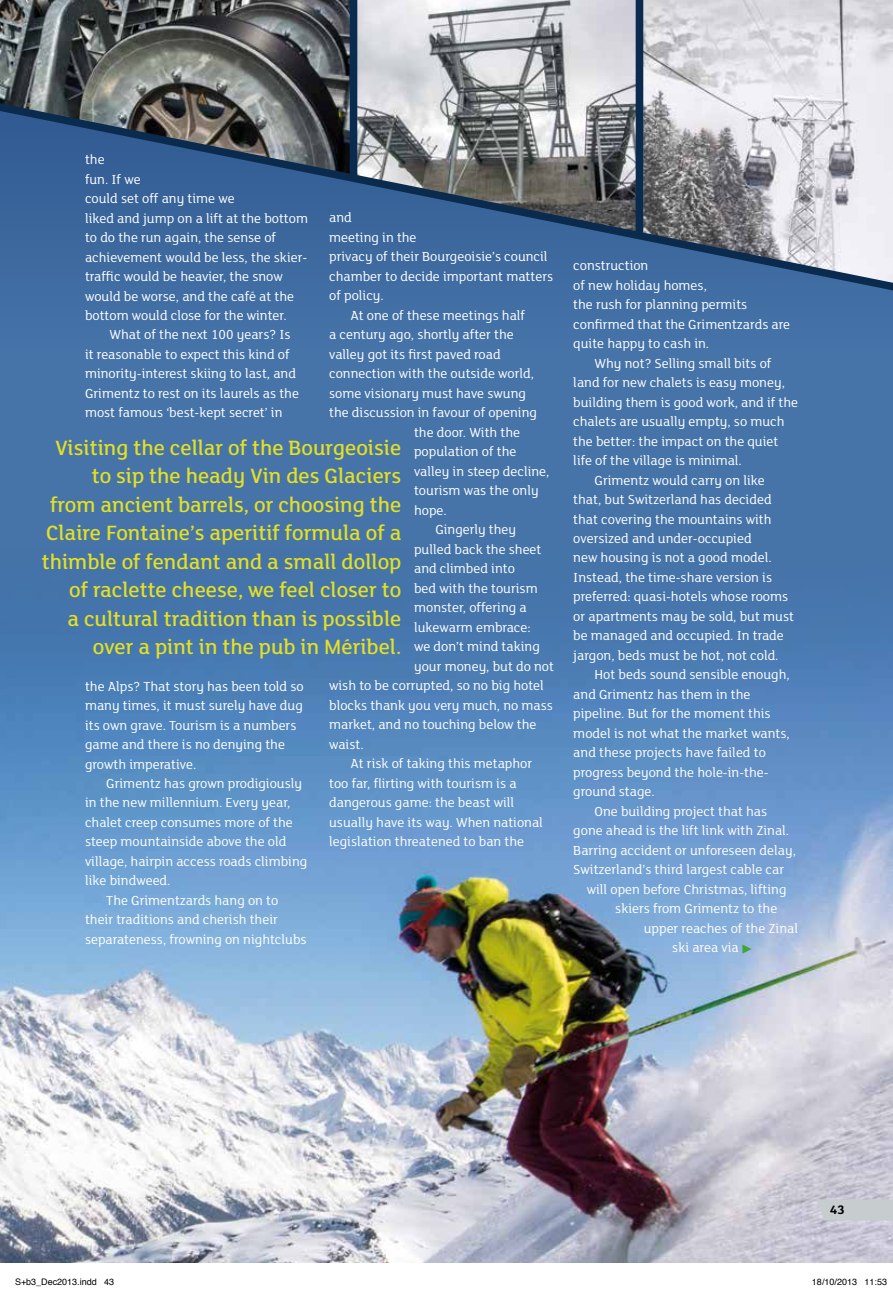
<style>
.page{position:relative;width:893px;height:1290px;background:#fff}
.page>*{position:absolute;margin:0;border:0;box-sizing:border-box;transform-origin:0 0}
.t1{font:500 22.5px/28.5px "FS Lola";color:#e4e023;text-align:right}
.t2{font:14.25px/19.5px "FS Lola";color:#fff}
.t3{font:700 13.5px "FS Lola";color:#000}
.t4{font:9px "Helvetica";color:#000}
</style>
<div class="page">
<img style="left:0;top:755px;width:893px;height:508px">
<svg style="left:0;top:536px;width:893px;height:219px;fill:#4879b0"></svg>
<div style="left:0;top:0;width:893px;height:536px;background:#4674a9"></div>
<div style="left:817px;top:1199px;width:76px;height:21px;background:#c7cccf"></div>
<img style="left:0;top:1122px;width:1px;height:141px">
<svg style="left:0;top:932px;width:8px;height:200px"></svg>
<svg style="left:0;top:0;width:893px;height:291px"></svg>
<div style="left:350px;top:0;width:7px;height:179px;background:#0a2b4d"></div>
<div style="left:636px;top:0;width:7px;height:233px;background:#0a2b4d"></div>
<svg style="left:742px;top:944px;width:9px;height:9px"></svg>
<p class="t2" style="left:85px;top:149px;width:224px">the<br>fun. If we<br>could set off any time we<br>liked and jump on a lift at the bottom to do the run again, the sense of achievement would be less, the skier&shy;traffic would be heavier, the snow would be worse, and the café at the bottom would close for the winter.</p>
<p class="t2" style="left:85px;top:324px;width:215px;text-indent:24px">What of the next 100 years? Is it reasonable to expect this kind of minority-interest skiing to last, and Grimentz to rest on its laurels as the most famous ‘best-kept secret’ in</p>
<p class="t2" style="left:329px;top:207px;width:24px">and</p>
<p class="t2" style="left:329px;top:227px;width:89px">meeting in the</p>
<p class="t2" style="left:329px;top:246px;width:220px">privacy of their Bourgeoisie’s council</p>
<p class="t2" style="left:329px;top:266px;width:225px">chamber to decide important matters</p>
<p class="t2" style="left:329px;top:285px;width:56px">of policy.</p>
<p class="t2" style="left:350px;top:305px;width:176px">At one of these meetings half</p>
<p class="t2" style="left:329px;top:324px;width:186px">a century ago, shortly after the</p>
<p class="t2" style="left:329px;top:344px;width:173px">valley got its first paved road</p>
<p class="t2" style="left:329px;top:363px;width:206px">connection with the outside world,</p>
<p class="t2" style="left:329px;top:383px;width:198px">some visionary must have swung</p>
<p class="t2" style="left:329px;top:402px;width:209px">the discussion in favour of opening</p>
<p class="t2" style="left:414px;top:422px;width:108px">the door. With the</p>
<p class="t2" style="left:414px;top:441px;width:104px">population of the</p>
<p class="t2" style="left:414px;top:461px;width:137px">valley in steep decline,</p>
<p class="t2" style="left:414px;top:480px;width:126px">tourism was the only</p>
<p class="t2" style="left:414px;top:500px;width:34px">hope.</p>
<p class="t2" style="left:435px;top:519px;width:82px">Gingerly they</p>
<p class="t2" style="left:414px;top:539px;width:129px">pulled back the sheet</p>
<p class="t2" style="left:414px;top:558px;width:102px">and climbed into</p>
<p class="t2" style="left:414px;top:578px;width:125px">bed with the tourism</p>
<p class="t2" style="left:414px;top:597px;width:114px">monster, offering a</p>
<p class="t2" style="left:414px;top:617px;width:118px">lukewarm embrace:</p>
<p class="t2" style="left:414px;top:636px;width:127px">we don’t mind taking</p>
<p class="t2" style="left:414px;top:656px;width:141px">your money, but do not</p>
<p class="t2" style="left:329px;top:675px;width:216px">wish to be corrupted, so no big hotel</p>
<p class="t2" style="left:329px;top:695px;width:225px">blocks thank you very much, no mass</p>
<p class="t2" style="left:329px;top:714px;width:209px">market, and no touching below the</p>
<p class="t2" style="left:329px;top:734px;width:36px">waist.</p>
<p class="t2" style="left:350px;top:753px;width:183px">At risk of taking this metaphor</p>
<p class="t2" style="left:329px;top:773px;width:189px">too far, flirting with tourism is a</p>
<p class="t2" style="left:329px;top:792px;width:187px">dangerous game: the beast will</p>
<p class="t2" style="left:329px;top:812px;width:215px">usually have its way. When national</p>
<p class="t2" style="left:329px;top:831px;width:196px">legislation threatened to ban the</p>
<p class="t1" style="left:42px;top:432px;width:361px">Visiting the cellar of the Bourgeoisie to sip the heady Vin des Glaciers from ancient barrels, or choosing the Claire Fontaine’s aperitif formula of a thimble of fendant and a small dollop of raclette cheese, we feel closer to<br>a cultural tradition than is possible over a pint in the pub in Méribel.</p>
<p class="t2" style="left:85px;top:675px;width:220px">the Alps? That story has been told so many times, it must surely have dug its own grave. Tourism is a numbers game and there is no denying the growth imperative.</p>
<p class="t2" style="left:106px;top:773px;width:197px">Grimentz has grown prodigiously</p>
<p class="t2" style="left:85px;top:792px;width:207px">in the new millennium. Every year,</p>
<p class="t2" style="left:85px;top:812px;width:209px">chalet creep consumes more of the</p>
<p class="t2" style="left:85px;top:831px;width:203px">steep mountainside above the old</p>
<p class="t2" style="left:85px;top:851px;width:224px">village, hairpin access roads climbing</p>
<p class="t2" style="left:85px;top:870px;width:87px">like bindweed.</p>
<p class="t2" style="left:106px;top:890px;width:174px">The Grimentzards hang on to</p>
<p class="t2" style="left:85px;top:909px;width:194px">their traditions and cherish their</p>
<p class="t2" style="left:85px;top:929px;width:223px">separateness, frowning on nightclubs</p>
<p class="t2" style="left:573px;top:255px;width:218px">construction<br>of new holiday homes,<br>the rush for planning permits confirmed that the Grimentzards are quite happy to cash in.</p>
<p class="t2" style="left:595px;top:353px;width:178px">Why not? Selling small bits of</p>
<p class="t2" style="left:573px;top:372px;width:213px">land for new chalets is easy money,</p>
<p class="t2" style="left:573px;top:391px;width:226px">building them is good work, and if the</p>
<p class="t2" style="left:573px;top:411px;width:213px">chalets are usually empty, so much</p>
<p class="t2" style="left:573px;top:430px;width:207px">the better: the impact on the quiet</p>
<p class="t2" style="left:573px;top:450px;width:170px">life of the village is minimal.</p>
<p class="t2" style="left:595px;top:469px;width:172px">Grimentz would carry on like</p>
<p class="t2" style="left:573px;top:489px;width:200px">that, but Switzerland has decided</p>
<p class="t2" style="left:573px;top:508px;width:200px">that covering the mountains with</p>
<p class="t2" style="left:573px;top:528px;width:180px">oversized and under-occupied</p>
<p class="t2" style="left:573px;top:547px;width:200px">new housing is not a good model.</p>
<p class="t2" style="left:573px;top:567px;width:200px">Instead, the time-share version is</p>
<p class="t2" style="left:573px;top:586px;width:216px">preferred: quasi-hotels whose rooms</p>
<p class="t2" style="left:573px;top:606px;width:222px">or apartments may be sold, but must</p>
<p class="t2" style="left:573px;top:625px;width:212px">be managed and occupied. In trade</p>
<p class="t2" style="left:573px;top:645px;width:207px">jargon, beds must be hot, not cold.</p>
<p class="t2" style="left:595px;top:664px;width:197px">Hot beds sound sensible enough,</p>
<p class="t2" style="left:573px;top:684px;width:179px">and Grimentz has them in the</p>
<p class="t2" style="left:573px;top:703px;width:199px">pipeline. But for the moment this</p>
<p class="t2" style="left:573px;top:723px;width:218px">model is not what the market wants,</p>
<p class="t2" style="left:573px;top:742px;width:194px">and these projects have failed to</p>
<p class="t2" style="left:573px;top:762px;width:197px">progress beyond the hole-in-the-</p>
<p class="t2" style="left:573px;top:781px;width:83px">ground stage.</p>
<p class="t2" style="left:595px;top:801px;width:174px">One building project that has</p>
<p class="t2" style="left:573px;top:820px;width:217px">gone ahead is the lift link with Zinal.</p>
<p class="t2" style="left:573px;top:840px;width:224px">Barring accident or unforeseen delay,</p>
<p class="t2" style="left:573px;top:859px;width:212px">Switzerland’s third largest cable car</p>
<p class="t2" style="left:587px;top:879px;width:201px">will open before Christmas, lifting</p>
<p class="t2" style="left:615px;top:898px;width:163px">skiers from Grimentz to the</p>
<p class="t2" style="left:644px;top:918px;width:156px">upper reaches of the Zinal</p>
<p class="t2" style="left:672px;top:937px;width:68px">ski area via</p>
<p class="t3" style="left:830px;top:1200px;width:17px">43</p>
<p class="t4" style="left:15px;top:1275px;width:101px">S+b3_Dec2013.indd 43</p>
<p class="t4" style="left:812px;top:1275px;width:77px">18/10/2013 11:53</p>
</div>
